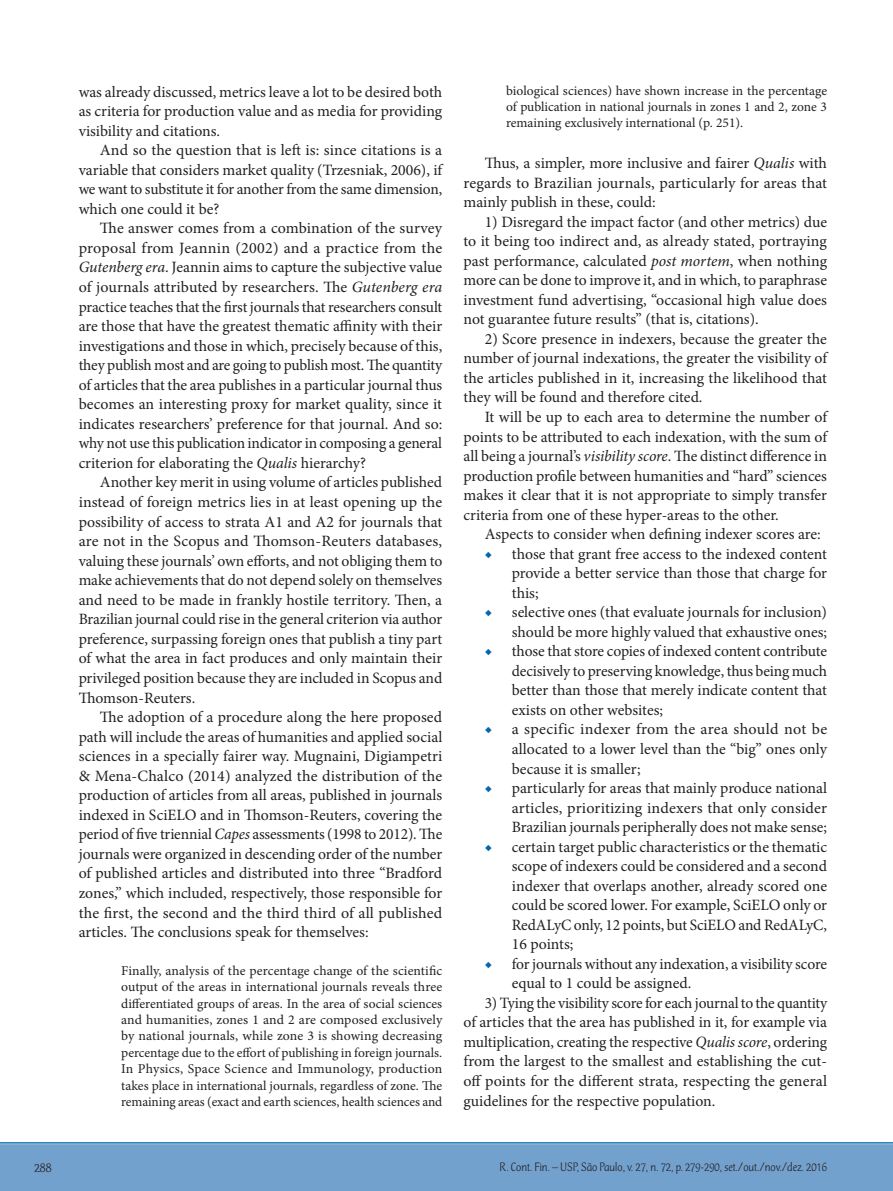
<style>
.page{position:relative;width:893px;height:1191px;background:#fff}
.page>*{position:absolute;margin:0;border:0;box-sizing:border-box;transform-origin:0 0}
.MIOLO_1P{font:15.75px/19.5px "Minion Pro";letter-spacing:-.005em;color:#231f20;text-align:justify}
.CITAÇÃO{font:13.5px/16.4px "Minion Pro";letter-spacing:-.005em;color:#231f20;text-align:justify}
.t1{font:300 13.5px "CT Mercurius Std";color:#231f20}
.t2{font:300 12.75px "CT Mercurius Std";color:#231f20;scale:.95 1}
.s1{font-style:italic}
.s2{font-weight:700;color:#0068a9}
</style>
<div class="page">
<div style="left:0;top:1144px;width:893px;height:47px;background:#73a1ce"></div>
<hr style="left:0;top:1142px;width:893px;height:2px;background:#e6e7e9">
<hr style="left:0;top:1142px;width:893px;height:1px;background:#1c7bb7">
<p class="MIOLO_1P" style="left:79px;top:82px;width:365px">was already discussed, metrics leave a lot to be desired both as criteria for production value and as media for providing visibility and citations.</p>
<p class="MIOLO_1P" style="left:79px;top:140px;width:365px;text-indent:21px">And so the question that is left is: since citations is a variable that considers market quality (Trzesniak, 2006), if we want to substitute it for another from the same dimension, which one could it be?</p>
<p class="MIOLO_1P" style="left:79px;top:219px;width:365px;text-indent:21px">The answer comes from a combination of the survey proposal from Jeannin (2002) and a practice from the <span class="s1">Gutenberg era</span>. Jeannin aims to capture the subjective value of journals attributed by researchers. The <span class="s1">Gutenberg era </span>practice teaches that the first journals that researchers consult are those that have the greatest thematic affinity with their investigations and those in which, precisely because of this, they publish most and are going to publish most. The quantity of articles that the area publishes in a particular journal thus becomes an interesting proxy for market quality, since it indicates researchers’ preference for that journal. And so: why not use this publication indicator in composing a general criterion for elaborating the <span class="s1">Qualis</span> hierarchy?</p>
<p class="MIOLO_1P" style="left:79px;top:473px;width:365px;text-indent:21px">Another key merit in using volume of articles published instead of foreign metrics lies in at least opening up the possibility of access to strata A1 and A2 for journals that are not in the Scopus and Thomson-Reuters databases, valuing these journals’ own efforts, and not obliging them to make achievements that do not depend solely on themselves and need to be made in frankly hostile territory. Then, a Brazilian journal could rise in the general criterion via author preference, surpassing foreign ones that publish a tiny part of what the area in fact produces and only maintain their privileged position because they are included in Scopus and Thomson-Reuters.</p>
<p class="MIOLO_1P" style="left:79px;top:707px;width:365px;text-indent:21px">The adoption of a procedure along the here proposed path will include the areas of humanities and applied social sciences in a specially fairer way. Mugnaini, Digiampetri &amp; Mena-Chalco (2014) analyzed the distribution of the production of articles from all areas, published in journals indexed in SciELO and in Thomson-Reuters, covering the period of five triennial <span class="s1">Capes</span> assessments (1998 to 2012). The journals were organized in descending order of the number of published articles and distributed into three “Bradford zones,” which included, respectively, those responsible for the first, the second and the third third of all published articles. The conclusions speak for themselves:</p>
<p class="CITAÇÃO" style="left:121px;top:962px;width:323px">Finally, analysis of the percentage change of the scientific output of the areas in international journals reveals three differentiated groups of areas. In the area of social sciences and humanities, zones 1 and 2 are composed exclusively by national journals, while zone 3 is showing decreasing percentage due to the effort of publishing in foreign journals.<br>In Physics, Space Science and Immunology, production takes place in international journals, regardless of zone. The remaining areas (exact and earth sciences, health sciences and</p>
<p class="CITAÇÃO" style="left:506px;top:83px;width:323px">biological sciences) have shown increase in the percentage of publication in national journals in zones 1 and 2, zone 3 remaining exclusively international (p. 251).</p>
<p class="MIOLO_1P" style="left:463px;top:153px;width:365px;text-indent:21px">Thus, a simpler, more inclusive and fairer <span class="s1">Qualis</span> with regards to Brazilian journals, particularly for areas that mainly publish in these, could:</p>
<p class="MIOLO_1P" style="left:463px;top:212px;width:365px;text-indent:21px">1) Disregard the impact factor (and other metrics) due to it being too indirect and, as already stated, portraying past performance, calculated <span class="s1">post mortem</span>, when nothing more can be done to improve it, and in which, to paraphrase investment fund advertising, “occasional high value does not guarantee future results” (that is, citations).</p>
<p class="MIOLO_1P" style="left:463px;top:329px;width:365px;text-indent:21px">2) Score presence in indexers, because the greater the number of journal indexations, the greater the visibility of the articles published in it, increasing the likelihood that they will be found and therefore cited.</p>
<p class="MIOLO_1P" style="left:463px;top:407px;width:365px;text-indent:21px">It will be up to each area to determine the number of points to be attributed to each indexation, with the sum of all being a journal’s <span class="s1">visibility score</span>. The distinct difference in production profile between humanities and “hard” sciences makes it clear that it is not appropriate to simply transfer criteria from one of these hyper-areas to the other.</p>
<p class="MIOLO_1P" style="left:485px;top:524px;width:338px">Aspects to consider when defining indexer scores are:</p>
<p class="MIOLO_1P" style="left:512px;top:544px;width:317px;text-indent:-27px"><span class="s2">◆</span> those that grant free access to the indexed content provide a better service than those that charge for this;</p>
<p class="MIOLO_1P" style="left:485px;top:602px;width:344px;text-align:right"><span class="s2">◆</span> selective ones (that evaluate journals for inclusion) should be more highly valued that exhaustive ones;</p>
<p class="MIOLO_1P" style="left:512px;top:641px;width:317px;text-indent:-27px"><span class="s2">◆</span> those that store copies of indexed content contribute decisively to preserving knowledge, thus being much better than those that merely indicate content that exists on other websites;</p>
<p class="MIOLO_1P" style="left:512px;top:720px;width:317px;text-indent:-27px"><span class="s2">◆</span> a specific indexer from the area should not be allocated to a lower level than the “big” ones only because it is smaller;</p>
<p class="MIOLO_1P" style="left:512px;top:778px;width:317px;text-indent:-27px"><span class="s2">◆</span> particularly for areas that mainly produce national articles, prioritizing indexers that only consider Brazilian journals peripherally does not make sense;</p>
<p class="MIOLO_1P" style="left:512px;top:837px;width:317px;text-indent:-27px"><span class="s2">◆</span> certain target public characteristics or the thematic scope of indexers could be considered and a second indexer that overlaps another, already scored one could be scored lower. For example, SciELO only or RedALyC only, 12 points, but SciELO and RedALyC, 16 points;</p>
<p class="MIOLO_1P" style="left:512px;top:954px;width:317px;text-indent:-27px"><span class="s2">◆</span> for journals without any indexation, a visibility score equal to 1 could be assigned.</p>
<p class="MIOLO_1P" style="left:463px;top:993px;width:365px;text-indent:21px">3) Tying the visibility score for each journal to the quantity of articles that the area has published in it, for example via multiplication, creating the respective <span class="s1">Qualis score</span>, ordering from the largest to the smallest and establishing the cut&shy;off points for the different strata, respecting the general guidelines for the respective population.</p>
<p class="t1" style="left:34px;top:1160px;width:19px">288</p>
<p class="t2" style="left:500px;top:1160px;width:346px">R. Cont. Fin. – USP, São Paulo, v. 27, n. 72, p. 279-290, set./out./nov./dez. 2016</p>
</div>
